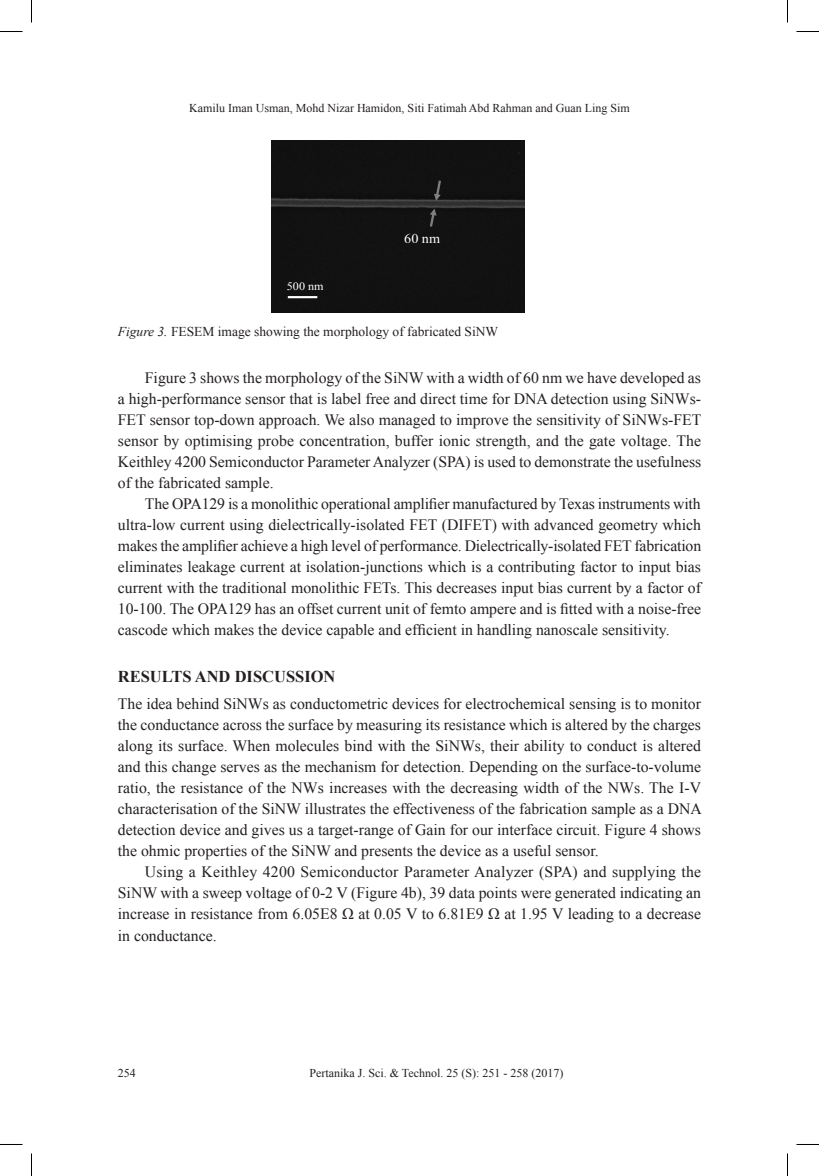
<style>
.page{position:relative;width:819px;height:1176px;background:#fff}
.page>*{position:absolute;margin:0;border:0;box-sizing:border-box;transform-origin:0 0}
.Heading{font:700 16.5px "Times New Roman";color:#231f20}
.Last_para_body_texts{font:15.75px/21px "Times New Roman";color:#231f20;text-align:justify}
.First_para_body_text{font:15.75px/21px "Times New Roman";color:#231f20;text-align:justify}
.t1{font:15.15px/30.5px "Times";color:#000;text-align:justify}
.Caption_Figure{font:13.5px "Times New Roman";color:#231f20}
.t2{font:13.35px "Times New Roman";color:#fff;scale:1.06 1}
.t3{font:12px "Times New Roman";color:#231f20}
.t4{font:11.4px "Times New Roman";color:#fff;scale:1.06 1}
.s1{font-style:italic}
</style>
<div class="page">
<div style="left:271px;top:141px;width:254px;height:171px;background:#111"></div>
<svg style="left:434px;top:180px;width:7px;height:21px"></svg>
<svg style="left:430px;top:209px;width:7px;height:18px"></svg>
<hr style="left:288px;top:296px;width:29px;height:2px;background:#fff">
<svg style="left:0;top:31px;width:22px;height:1px"></svg>
<svg style="left:796px;top:31px;width:23px;height:1px"></svg>
<svg style="left:0;top:1144px;width:22px;height:1px"></svg>
<svg style="left:796px;top:1144px;width:23px;height:1px"></svg>
<svg style="left:31px;top:0;width:1px;height:22px"></svg>
<svg style="left:31px;top:1153px;width:1px;height:22px"></svg>
<svg style="left:787px;top:0;width:1px;height:22px"></svg>
<svg style="left:787px;top:1153px;width:1px;height:22px"></svg>
<p class="t3" style="left:189px;top:100px;width:442px">Kamilu Iman Usman, Mohd Nizar Hamidon, Siti Fatimah Abd Rahman and Guan Ling Sim</p>
<p class="t4" style="left:287px;top:279px;width:36px">500 nm</p>
<p class="t2" style="left:404px;top:229px;width:35px">60 nm</p>
<p class="Caption_Figure" style="left:118px;top:322px;width:382px"><span class="s1">Figure 3.</span> FESEM image showing the morphology of fabricated SiNW</p>
<p class="Last_para_body_texts" style="left:118px;top:366px;width:585px;text-indent:27px">Figure 3 shows the morphology of the SiNW with a width of 60 nm we have developed as a high-performance sensor that is label free and direct time for DNA detection using SiNWs-FET sensor top-down approach. We also managed to improve the sensitivity of SiNWs-FET sensor by optimising probe concentration, buffer ionic strength, and the gate voltage. The Keithley 4200 Semiconductor Parameter Analyzer (SPA) is used to demonstrate the usefulness of the fabricated sample.</p>
<p class="Last_para_body_texts" style="left:118px;top:492px;width:585px;text-indent:27px">The OPA129 is a monolithic operational amplifier manufactured by Texas instruments with ultra-low current using dielectrically-isolated FET (DIFET) with advanced geometry which makes the amplifier achieve a high level of performance. Dielectrically-isolated FET fabrication eliminates leakage current at isolation-junctions which is a contributing factor to input bias current with the traditional monolithic FETs. This decreases input bias current by a factor of 10-100. The OPA129 has an offset current unit of femto ampere and is fitted with a noise-free cascode which makes the device capable and efficient in handling nanoscale sensitivity.</p>
<p class="Heading" style="left:118px;top:664px;width:219px">RESULTS AND DISCUSSION</p>
<p class="First_para_body_text" style="left:118px;top:693px;width:586px">The idea behind SiNWs as conductometric devices for electrochemical sensing is to monitor the conductance across the surface by measuring its resistance which is altered by the charges along its surface. When molecules bind with the SiNWs, their ability to conduct is altered and this change serves as the mechanism for detection. Depending on the surface-to-volume ratio, the resistance of the NWs increases with the decreasing width of the NWs. The I-V characterisation of the SiNW illustrates the effectiveness of the fabrication sample as a DNA detection device and gives us a target-range of Gain for our interface circuit. Figure 4 shows the ohmic properties of the SiNW and presents the device as a useful sensor.</p>
<p class="Last_para_body_texts" style="left:118px;top:861px;width:585px;text-indent:27px">Using a Keithley 4200 Semiconductor Parameter Analyzer (SPA) and supplying the SiNW with a sweep voltage of 0-2 V (Figure 4b), 39 data points were generated indicating an increase in resistance from 6.05E8 Ω at 0.05 V to 6.81E9 Ω at 1.95 V leading to a decrease in conductance.</p>
<p class="t1" style="left:104px;top:571px;width:58px">of SiNW</p>
<p class="t1" style="left:104px;top:693px;width:590px">FET sensor top-down approach. We also managed to improve the sensitivity of SiNWs-FET sensor by optimising probe concentration, buffer ionic strength, and the gate voltage. The Keithley 4200 Semiconductor Parameter Analyzer (SPA) is used to demonstrate the</p>
<p class="t1" style="left:104px;top:875px;width:590px">ultra-low current using dielectrically-isolated FET (DIFET) with advanced geometry which</p>
<p class="t3" style="left:118px;top:1065px;width:19px">254</p>
<p class="t3" style="left:310px;top:1065px;width:255px">Pertanika J. Sci. &amp; Technol. 25 (S): 251 - 258 (2017)</p>
</div>
